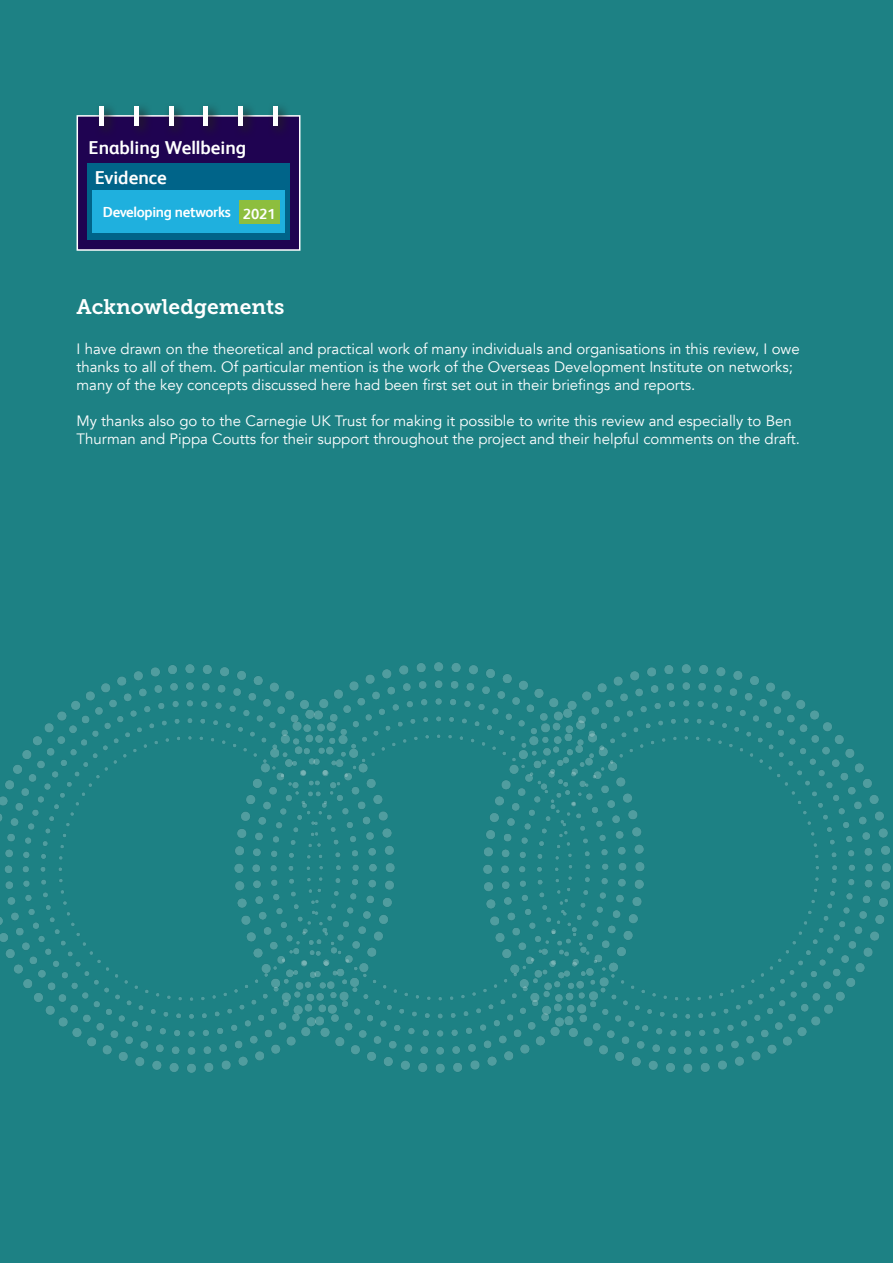
<style>
.page{position:relative;width:893px;height:1263px;background:#1d8184}
.page>*{position:absolute;margin:0;border:0;box-sizing:border-box;transform-origin:0 0}
.t1{font:21px "Museo Slab 700";color:#fff}
.t2{font:700 18.75px "FS Albert";color:#fff}
.t3{font:15px/18px "Avenir";color:#fff}
.t4{font:700 14.7px "FS Albert";letter-spacing:-.02em;color:#fff}
</style>
<div class="page">
<div style="left:77px;top:115px;width:223px;height:136px;background:#1f0351;border:2px solid #fff"></div>
<div style="left:87px;top:164px;width:203px;height:76px;background:#006489"></div>
<div style="left:92px;top:190px;width:193px;height:43px;background:#1fb0de"></div>
<div style="left:239px;top:200px;width:40px;height:24px;background:#8dbe3e"></div>
<svg style="left:268px;top:107px;width:23px;height:24px"></svg>
<div style="left:273px;top:106px;width:5px;height:20px;background:#fff"></div>
<svg style="left:233px;top:107px;width:24px;height:24px"></svg>
<div style="left:238px;top:106px;width:5px;height:20px;background:#fff"></div>
<svg style="left:199px;top:107px;width:23px;height:24px"></svg>
<div style="left:203px;top:106px;width:5px;height:20px;background:#fff"></div>
<svg style="left:164px;top:107px;width:23px;height:24px"></svg>
<div style="left:169px;top:106px;width:5px;height:20px;background:#fff"></div>
<svg style="left:129px;top:107px;width:24px;height:24px"></svg>
<div style="left:134px;top:106px;width:5px;height:20px;background:#fff"></div>
<svg style="left:95px;top:107px;width:23px;height:24px"></svg>
<div style="left:99px;top:106px;width:5px;height:20px;background:#fff"></div>
<img style="left:0;top:664px;width:439px;height:408px">
<img style="left:455px;top:664px;width:436px;height:408px">
<p class="t2" style="left:89px;top:137px;width:159px">Enabling Wellbeing</p>
<p class="t2" style="left:95px;top:167px;width:74px">Evidence</p>
<p class="t4" style="left:103px;top:204px;width:130px">Developing networks</p>
<p class="t4" style="left:243px;top:205px;width:34px">2021</p>
<p class="t1" style="left:77px;top:295px;width:209px">Acknowledgements</p>
<p class="t3" style="left:77px;top:340px;width:725px">I have drawn on the theoretical and practical work of many individuals and organisations in this review, I owe thanks to all of them. Of particular mention is the work of the Overseas Development Institute on networks; many of the key concepts discussed here had been first set out in their briefings and reports.</p>
<p class="t3" style="left:77px;top:412px;width:725px">My thanks also go to the Carnegie UK Trust for making it possible to write this review and especially to Ben<br>Thurman and Pippa Coutts for their support throughout the project and their helpful comments on the draft.</p>
</div>
